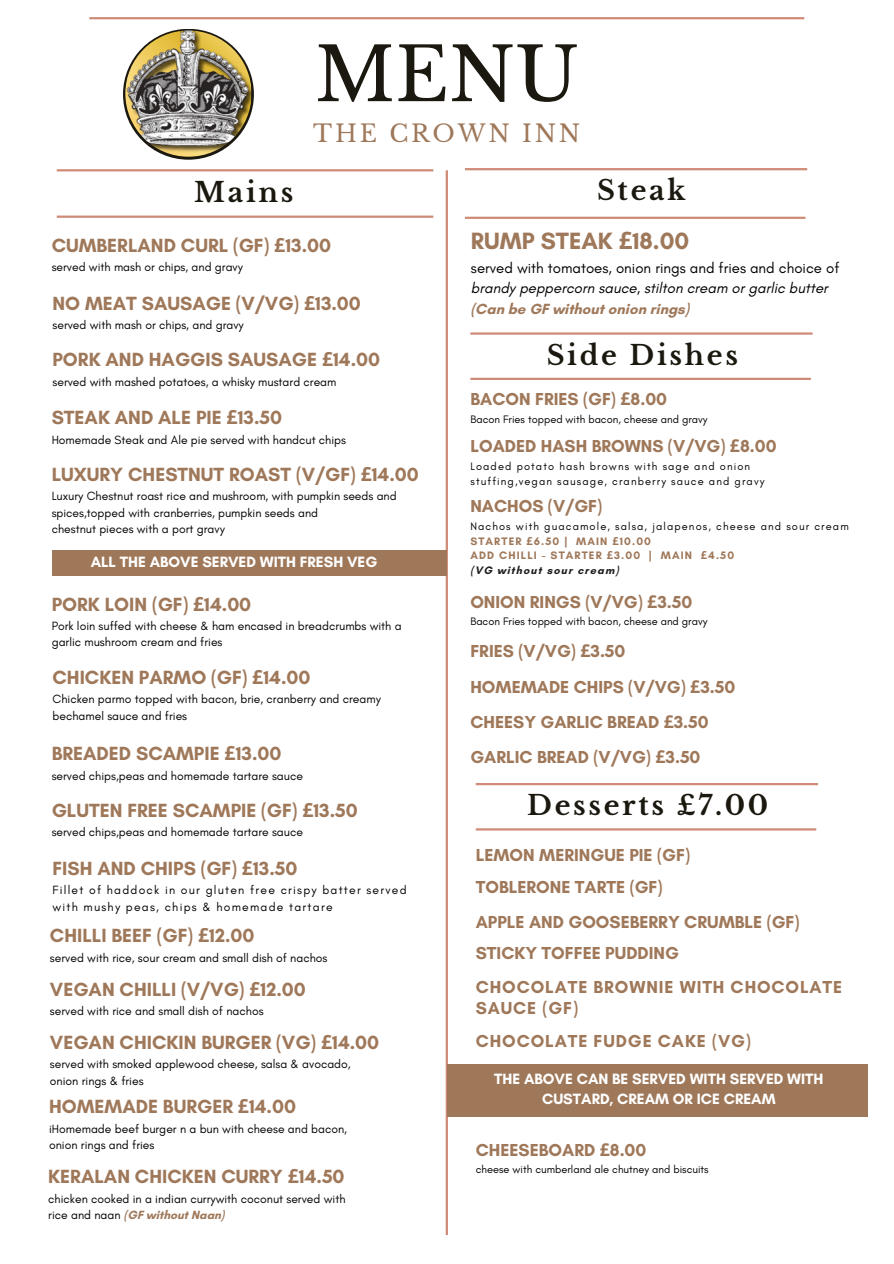
<style>
.page{position:relative;width:894px;height:1264px;background:#fff}
.page>*{position:absolute;margin:0;border:0;box-sizing:border-box;transform-origin:0 0}
.t1{font:73.8px "Libre Baskerville";color:#1b180f}
.t2{font:700 27px "Libre Baskerville";letter-spacing:.1em;color:#1b180f}
.t3{font:700 24px "Glacial Indifference";color:#9f785a}
.t4{font:23.7px "Libre Baskerville";letter-spacing:.115em;color:#9f785a}
.t5{font:700 19.5px "Glacial Indifference";color:#9f785a}
.t6{font:700 17.7px "Glacial Indifference";color:#9f785a}
.t7{font:700 17.7px/21.3px "Glacial Indifference";letter-spacing:.05em;color:#9f785a}
.t8{font:700 15.15px/20.2px "Glacial Indifference";color:#fff;text-align:center}
.t9{font:15px/20.2px "Glacial Indifference";color:#000}
.t10{font:700 15px "Glacial Indifference";color:#9f785a}
.t11{font:12.15px/16.4px "Glacial Indifference";color:#000}
.t12{font:12.15px "Glacial Indifference";letter-spacing:.1em;color:#000}
.t13{font:700 12.15px "Glacial Indifference";color:#9f785a}
.t14{font:11.1px "Glacial Indifference";letter-spacing:.1em;color:#000}
.t15{font:11.1px "Glacial Indifference";color:#000}
.t16{font:700 11.1px "Glacial Indifference";letter-spacing:.1em;color:#9f785a}
.t17{font:700 11.1px "Glacial Indifference";letter-spacing:.1em;color:#1e1e1e}
.s1{font-family:"Noto Sans"}
.s2{font-weight:400;color:#000}
.s3{font-style:italic}
</style>
<div class="page">
<hr style="left:89px;top:17px;width:715px;height:2px;background:#cf8b77">
<hr style="left:57px;top:169px;width:376px;height:2px;background:#cf8b77">
<hr style="left:445px;top:170px;width:3px;height:1064px;background:#cf8b77">
<hr style="left:470px;top:378px;width:340px;height:2px;background:#cf8b77">
<hr style="left:470px;top:332px;width:342px;height:3px;background:#cf8b77">
<svg style="left:123px;top:29px;width:131px;height:131px"></svg>
<img style="left:125px;top:31px;width:126px;height:126px;border-radius:50%">
<hr style="left:57px;top:215px;width:376px;height:3px;background:#cf8b77">
<div style="left:52px;top:550px;width:394px;height:25px;background:#9f785a"></div>
<hr style="left:465px;top:217px;width:340px;height:2px;background:#cf8b77">
<hr style="left:465px;top:168px;width:342px;height:2px;background:#cf8b77">
<hr style="left:475px;top:828px;width:341px;height:2px;background:#cf8b77">
<hr style="left:475px;top:783px;width:342px;height:2px;background:#cf8b77">
<div style="left:447px;top:1063px;width:419px;height:53px;background:#9f785a"></div>
<p class="t1" style="left:314px;top:30px;width:265px">MENU</p>
<p class="t4" style="left:313px;top:119px;width:268px">THE CROWN INN</p>
<p class="t2" style="left:194px;top:176px;width:101px">Mains</p>
<h1 class="t5" style="left:52px;top:233px;width:281px">CUMBERLAND CURL (GF) <span class="s1">£</span>13.00</h1>
<h4 class="t11" style="left:52px;top:259px;width:193px">served with mash or chips, and gravy</h4>
<h3 class="t5" style="left:52px;top:291px;width:310px">NO MEAT SAUSAGE (V/VG) <span class="s1">£</span>13.00</h3>
<p class="t11" style="left:52px;top:316px;width:193px">served with mash or chips, and gravy</p>
<p class="t5" style="left:52px;top:348px;width:329px">PORK AND HAGGIS SAUSAGE <span class="s1">£</span>14.00</p>
<h5 class="t11" style="left:52px;top:373px;width:285px">served with mashed potatoes, a whisky mustard cream</h5>
<p class="t5" style="left:52px;top:406px;width:232px">STEAK AND ALE PIE <span class="s1">£</span>13.50</p>
<h5 class="t11" style="left:52px;top:431px;width:296px">Homemade Steak and Ale pie served with handcut chips</h5>
<p class="t5" style="left:52px;top:462px;width:368px">LUXURY CHESTNUT ROAST (V/GF) <span class="s1">£</span>14.00</p>
<p class="t11" style="left:52px;top:488px;width:346px">Luxury Chestnut roast rice and mushroom, with pumpkin seeds and</p>
<h2 class="t11" style="left:52px;top:504px;width:268px">spices,topped with cranberries, pumpkin seeds and</h2>
<h5 class="t11" style="left:52px;top:520px;width:175px">chestnut pieces with a port gravy</h5>
<p class="t8" style="left:91px;top:552px;width:288px">ALL THE ABOVE SERVED WITH FRESH VEG</p>
<p class="t5" style="left:52px;top:592px;width:201px">PORK LOIN (GF) <span class="s1">£</span>14.00</p>
<h5 class="t11" style="left:52px;top:617px;width:351px">Pork loin suffed with cheese &amp; ham encased in breadcrumbs with a garlic mushroom cream and fries</h5>
<p class="t5" style="left:52px;top:665px;width:259px">CHICKEN PARMO (GF) <span class="s1">£</span>14.00</p>
<h5 class="t11" style="left:52px;top:690px;width:330px">Chicken parmo topped with bacon, brie, cranberry and creamy bechamel sauce and fries</h5>
<p class="t5" style="left:52px;top:741px;width:231px">BREADED SCAMPIE <span class="s1">£</span>13.00</p>
<h5 class="t11" style="left:52px;top:767px;width:253px">served chips,peas and homemade tartare sauce</h5>
<p class="t5" style="left:52px;top:798px;width:307px">GLUTEN FREE SCAMPIE (GF) <span class="s1">£</span>13.50</p>
<p class="t11" style="left:52px;top:824px;width:253px">served chips,peas and homemade tartare sauce</p>
<h5 class="t5" style="left:52px;top:856px;width:246px">FISH AND CHIPS (GF) <span class="s1">£</span>13.50</h5>
<p class="t12" style="left:52px;top:882px;width:355px">Fillet of haddock in our gluten free crispy batter served</p>
<p class="t12" style="left:52px;top:899px;width:281px">with mushy peas, chips &amp; homemade tartare</p>
<p class="t5" style="left:50px;top:923px;width:206px">CHILLI BEEF (GF) <span class="s1">£</span>12.00</p>
<h5 class="t11" style="left:50px;top:949px;width:279px">served with rice, sour cream and small dish of nachos</h5>
<p class="t5" style="left:50px;top:977px;width:257px">VEGAN CHILLI (V/VG) <span class="s1">£</span>12.00</p>
<p class="t11" style="left:50px;top:1002px;width:215px">served with rice and small dish of nachos</p>
<p class="t5" style="left:50px;top:1030px;width:330px">VEGAN CHICKIN BURGER (VG) <span class="s1">£</span>14.00</p>
<p class="t11" style="left:50px;top:1056px;width:302px">served with smoked applewood cheese, salsa &amp; avocado,</p>
<h6 class="t11" style="left:50px;top:1072px;width:95px">onion rings &amp; fries</h6>
<h5 class="t5" style="left:49px;top:1094px;width:248px">HOMEMADE BURGER <span class="s1">£</span>14.00</h5>
<p class="t11" style="left:49px;top:1120px;width:299px">iHomemade beef burger n a bun with cheese and bacon,</p>
<h5 class="t11" style="left:49px;top:1136px;width:107px">onion rings and fries</h5>
<p class="t5" style="left:48px;top:1164px;width:298px">KERALAN CHICKEN CURRY <span class="s1">£</span>14.50</p>
<h5 class="t11" style="left:48px;top:1190px;width:299px">chicken cooked in a indian currywith coconut served with</h5>
<h5 class="t13" style="left:48px;top:1207px;width:177px"><span class="s2">rice and naan</span> (GF without Naan)</h5>
<p class="t2" style="left:597px;top:174px;width:90px">Steak</p>
<h5 class="t3" style="left:471px;top:226px;width:220px">RUMP STEAK <span class="s1">£</span>18.00</h5>
<h5 class="t9" style="left:471px;top:257px;width:370px">served with tomatoes, onion rings and fries and choice of <span class="s3">brandy peppercorn sauce, stilton cream or garlic butter</span></h5>
<h5 class="t10" style="left:471px;top:299px;width:220px">(Can be GF without onion rings)</h5>
<p class="t2" style="left:546px;top:338px;width:193px">Side Dishes</p>
<p class="t6" style="left:470px;top:388px;width:198px">BACON FRIES (GF) <span class="s1">£</span>8.00</p>
<h2 class="t15" style="left:470px;top:412px;width:238px">Bacon Fries topped with bacon, cheese and gravy</h2>
<p class="t6" style="left:470px;top:435px;width:307px">LOADED HASH BROWNS (V/VG) <span class="s1">£</span>8.00</p>
<h2 class="t14" style="left:470px;top:459px;width:281px">Loaded potato hash browns with sage and onion</h2>
<h5 class="t14" style="left:470px;top:474px;width:295px">stuffing,vegan sausage, cranberry sauce and gravy</h5>
<p class="t6" style="left:470px;top:495px;width:133px">NACHOS (V/GF)</p>
<p class="t14" style="left:470px;top:519px;width:380px">Nachos with guacamole, salsa, jalapenos, cheese and sour cream</p>
<h5 class="t16" style="left:470px;top:534px;width:182px">STARTER <span class="s1">£</span>6.50 | MAIN <span class="s1">£</span>10.00</h5>
<h5 class="t16" style="left:470px;top:549px;width:265px">ADD CHILLI - STARTER <span class="s1">£</span>3.00 | MAIN <span class="s1">£</span>4.50</h5>
<p class="t17" style="left:470px;top:563px;width:150px">(VG without sour cream)</p>
<h2 class="t6" style="left:470px;top:590px;width:223px">ONION RINGS (V/VG) <span class="s1">£</span>3.50</h2>
<p class="t15" style="left:470px;top:614px;width:238px">Bacon Fries topped with bacon, cheese and gravy</p>
<p class="t6" style="left:470px;top:640px;width:156px">FRIES (V/VG) <span class="s1">£</span>3.50</p>
<h5 class="t6" style="left:470px;top:675px;width:266px">HOMEMADE CHIPS (V/VG) <span class="s1">£</span>3.50</h5>
<p class="t6" style="left:470px;top:711px;width:240px">CHEESY GARLIC BREAD <span class="s1">£</span>3.50</p>
<h5 class="t6" style="left:470px;top:746px;width:231px">GARLIC BREAD (V/VG) <span class="s1">£</span>3.50</h5>
<h5 class="t2" style="left:527px;top:789px;width:243px">Desserts £7.00</h5>
<h5 class="t6" style="left:475px;top:844px;width:216px">LEMON MERINGUE PIE (GF)</h5>
<p class="t6" style="left:475px;top:876px;width:188px">TOBLERONE TARTE (GF)</p>
<h5 class="t6" style="left:475px;top:911px;width:325px">APPLE AND GOOSEBERRY CRUMBLE (GF)</h5>
<h5 class="t6" style="left:475px;top:942px;width:204px">STICKY TOFFEE PUDDING</h5>
<h5 class="t7" style="left:475px;top:975px;width:368px">CHOCOLATE BROWNIE WITH CHOCOLATE<br>SAUCE (GF)</h5>
<p class="t7" style="left:475px;top:1030px;width:276px">CHOCOLATE FUDGE CAKE (VG)</p>
<h5 class="t8" style="left:494px;top:1068px;width:331px">THE ABOVE CAN BE SERVED WITH SERVED WITH<br>CUSTARD, CREAM OR ICE CREAM</h5>
<h5 class="t6" style="left:475px;top:1138px;width:172px">CHEESEBOARD <span class="s1">£</span>8.00</h5>
<p class="t15" style="left:475px;top:1162px;width:234px">cheese with cumberland ale chutney and biscuits</p>
</div>
